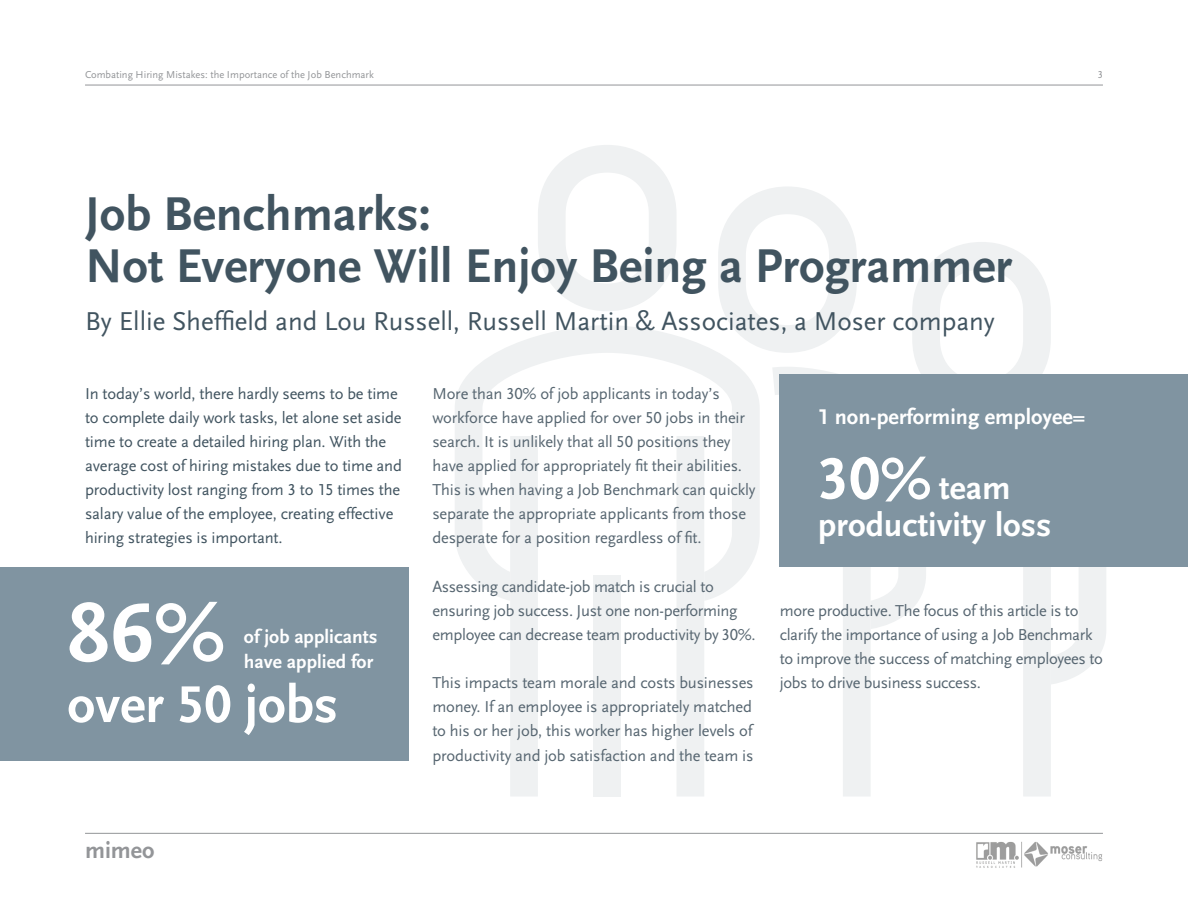
<style>
.page{position:relative;width:1188px;height:918px;background:#fff}
.page>*{position:absolute;margin:0;border:0;box-sizing:border-box;transform-origin:0 0}
.t1{font:700 85.8px "Scala Sans LF";color:#fff}
.t2{font:700 54px "Scala Sans LF";color:#fff}
.t3{font:700 49.5px/52.5px "Scala Sans LF";color:#415460}
.t4{font:700 34.2px/37.7px "Scala Sans LF";color:#fff}
.t5{font:27px "Scala Sans LF";color:#415460}
.t6{font:700 24px "Scala Sans LF";color:#939598}
.t7{font:700 22.2px "Scala Sans LF";color:#fff}
.t8{font:700 19.5px/25.5px "Scala Sans LF";color:#fff}
.t9{font:16.5px/24.2px "Scala Sans LF";letter-spacing:-.01em;color:#576671}
.t10{font:16.5px/24.2px "Scala Sans LF";letter-spacing:-.01em;color:#415460}
.t11{font:10.5px "Scala Sans LF";color:#939598}
.s1{font-size:61.5px}
</style>
<div class="page">
<hr style="left:85px;top:85px;width:1018px;height:1px;background:#939598">
<hr style="left:85px;top:833px;width:1018px;height:1px;background:#939598">
<img style="left:976px;top:841px;width:127px;height:27px">
<svg style="left:455px;top:325px;width:263px;height:276px"></svg>
<svg style="left:538px;top:145px;width:138px;height:166px"></svg>
<svg style="left:1051px;top:567px;width:55px;height:117px;fill:#eff1f2"></svg>
<div style="left:677px;top:436px;width:27px;height:360px;background:#eff1f2"></div>
<div style="left:510px;top:436px;width:28px;height:360px;background:#eff1f2"></div>
<div style="left:593px;top:575px;width:28px;height:222px;background:#eff1f2"></div>
<svg style="left:718px;top:187px;width:333px;height:609px"></svg>
<div style="left:0;top:568px;width:408px;height:193px;background:#8094a1"></div>
<div style="left:780px;top:375px;width:408px;height:192px;background:#8094a1"></div>
<p class="t11" style="left:85px;top:68px;width:290px">Combating Hiring Mistakes: the Importance of the Job Benchmark</p>
<p class="t11" style="left:1098px;top:68px;width:7px">3</p>
<h3 class="t3" style="left:85px;top:187px;width:929px">Job Benchmarks:<br>Not Everyone Will Enjoy Being a Programmer</h3>
<h3 class="t5" style="left:85px;top:306px;width:911px">By Ellie Sheffield and Lou Russell, Russell Martin &amp; Associates, a Moser company</h3>
<p class="t10" style="left:85px;top:381px;width:318px">In today’s world, there hardly seems to be time to complete daily work tasks, let alone set aside time to create a detailed hiring plan. With the average cost of hiring mistakes due to time and productivity lost ranging from 3 to 15 times the salary value of the employee, creating effective hiring strategies is important.</p>
<p class="t9" style="left:432px;top:381px;width:325px">More than 30% of job applicants in today’s workforce have applied for over 50 jobs in their search. It is unlikely that all 50 positions they have applied for appropriately fit their abilities.<br>This is when having a Job Benchmark can quickly separate the appropriate applicants from those desperate for a position regardless of fit.</p>
<p class="t9" style="left:432px;top:574px;width:325px">Assessing candidate-job match is crucial to ensuring job success. Just one non-performing employee can decrease team productivity by 30%.</p>
<p class="t9" style="left:432px;top:671px;width:323px;text-align:justify">This impacts team morale and costs businesses money. If an employee is appropriately matched to his or her job, this worker has higher levels of productivity and job satisfaction and the team is</p>
<h1 class="t1" style="left:67px;top:582px;width:160px">86%</h1>
<h2 class="t2" style="left:67px;top:672px;width:272px">over 50 jobs</h2>
<p class="t8" style="left:244px;top:624px;width:135px">of job applicants have applied for</p>
<h3 class="t7" style="left:818px;top:403px;width:268px">1 non-performing employee=</h3>
<h3 class="t4" style="left:818px;top:469px;width:235px"><span class="s1">30%</span> team productivity loss</h3>
<p class="t9" style="left:780px;top:598px;width:325px">more productive. The focus of this article is to clarify the importance of using a Job Benchmark to improve the success of matching employees to jobs to drive business success.</p>
<h3 class="t6" style="left:85px;top:836px;width:71px">mimeo</h3>
</div>
